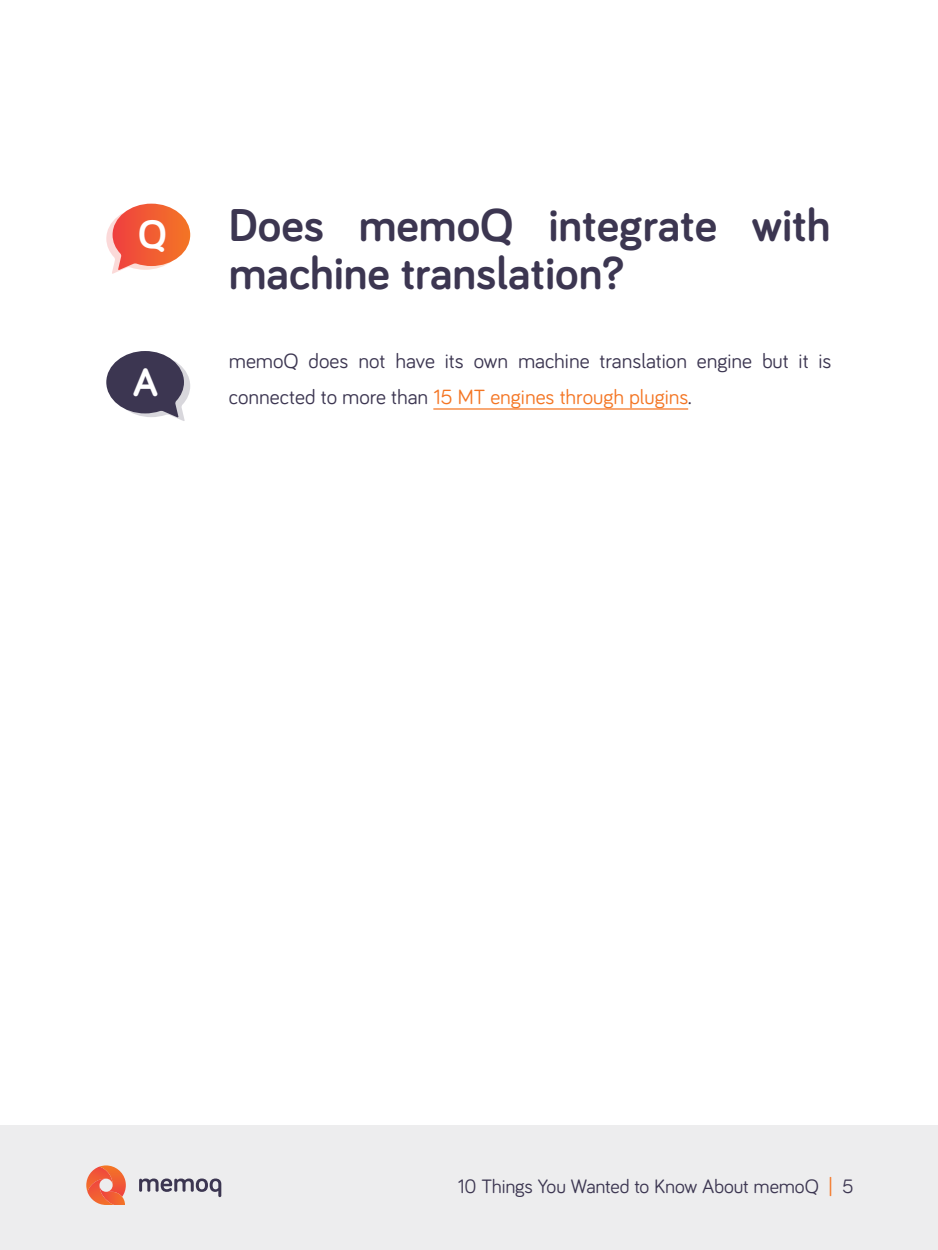
<style>
.page{position:relative;width:938px;height:1250px;background:#fff}
.page>*{position:absolute;margin:0;border:0;box-sizing:border-box;transform-origin:0 0}
.t1{font:700 47.5px/47.5px "Bariol";color:#3c3651}
.t2{font:700 40.88px "Bariol";color:#fff}
.t3{font:21.25px/36.2px "Bariol";color:#3c3651}
.t4{font:20px "Bariol";letter-spacing:-.01em;color:#3c3651}
.s1{color:#f47523}
</style>
<div class="page">
<div style="left:0;top:1125px;width:938px;height:125px;background:#ededee"></div>
<svg style="left:139px;top:1179px;width:82px;height:18px"></svg>
<svg style="left:86px;top:1165px;width:40px;height:40px"></svg>
<hr style="left:433px;top:408px;width:255px;height:2px;background:#f47523">
<svg style="left:106px;top:204px;width:84px;height:70px"></svg>
<svg style="left:106px;top:351px;width:84px;height:70px"></svg>
<h2 class="t2" style="left:138px;top:207px;width:30px">Q</h2>
<h2 class="t2" style="left:133px;top:354px;width:27px">A</h2>
<h1 class="t1" style="left:229px;top:200px;width:603px">Does memoQ integrate with machine translation?</h1>
<p class="t3" style="left:229px;top:341px;width:604px">memoQ does not have its own machine translation engine but it is connected to more than <span class="s1">15 MT engines through plugins</span>.</p>
<p class="t4" style="left:458px;top:1173px;width:397px">10 Things You Wanted to Know About memoQ <span class="s1">|</span> 5</p>
</div>
